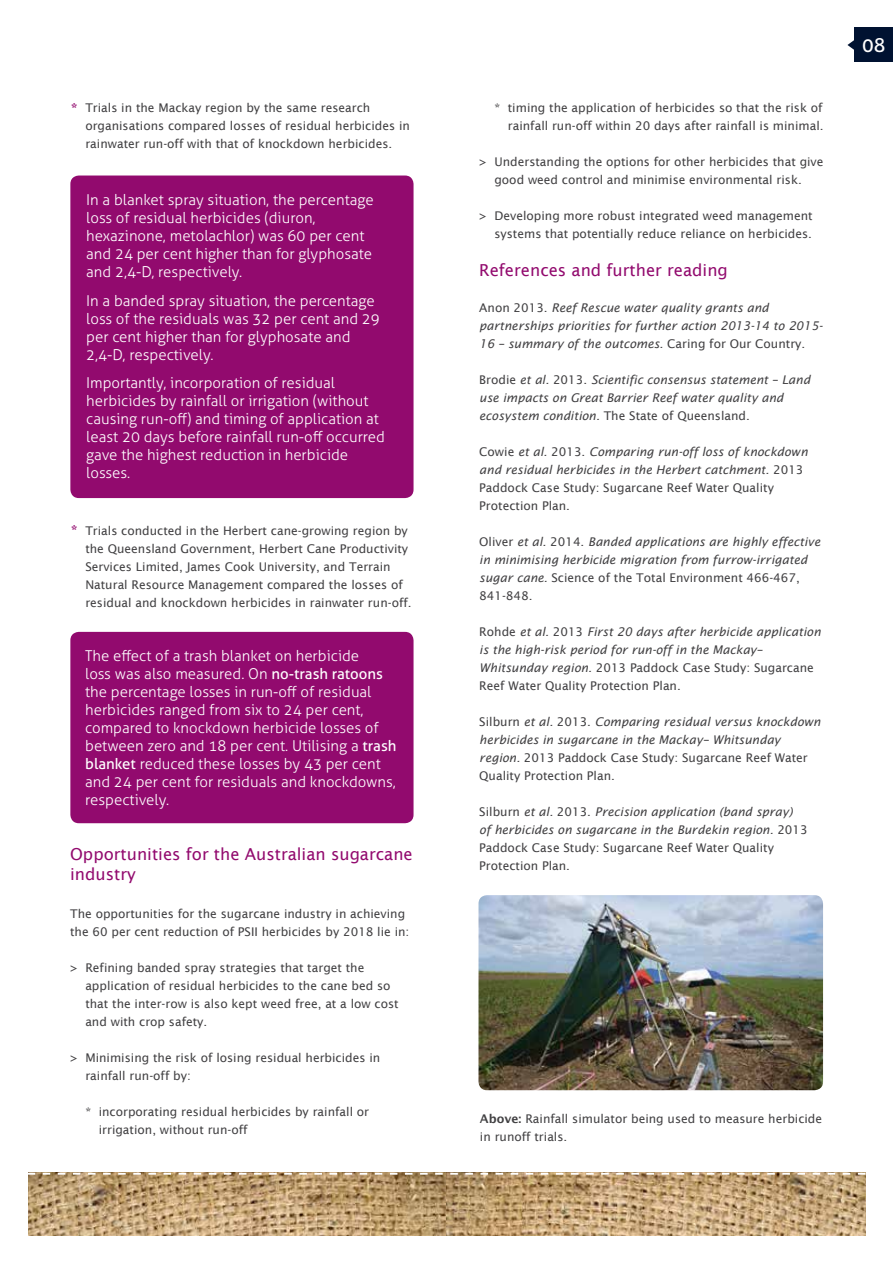
<style>
.page{position:relative;width:893px;height:1263px;background:#fff}
.page>*{position:absolute;margin:0;border:0;box-sizing:border-box;transform-origin:0 0}
.t1{font:19.5px "Aller";color:#fff}
.t2{font:16.5px/19.8px "Lucida Sans";color:#920a6e}
.t3{font:300 15px/18px "Aller";color:#fff}
.t4{font:600 13.5px "Lucida Sans";color:#920a6e}
.t5{font:12px/18px "Lucida Sans";color:#414042}
.t6{font:italic 12px/18px "Lucida Sans";color:#414042}
.s1{font-weight:400}
.s2{font-style:normal}
.s3{font-weight:600}
</style>
<div class="page">
<div style="left:70px;top:632px;width:344px;height:191px;background:#920a6e;border-radius:9px"></div>
<div style="left:70px;top:176px;width:344px;height:322px;background:#920a6e;border-radius:9px"></div>
<img style="left:478px;top:895px;width:345px;height:195px">
<svg style="left:847px;top:39px;width:8px;height:12px"></svg>
<div style="left:855px;top:28px;width:38px;height:34px;background:#001231"></div>
<img style="left:28px;top:1172px;width:837px;height:63px">
<svg style="left:28px;top:1173px;width:837px;height:2px"></svg>
<p class="t4" style="left:71px;top:101px;width:8px">*</p>
<p class="t5" style="left:85px;top:99px;width:326px">Trials in the Mackay region by the same research organisations compared losses of residual herbicides in rainwater run-off with that of knockdown herbicides.</p>
<p class="t3" style="left:86px;top:191px;width:289px">In a blanket spray situation, the percentage loss of residual herbicides (diuron, hexazinone, metolachlor) was 60 per cent and 24 per cent higher than for glyphosate and 2,4-D, respectively.</p>
<p class="t3" style="left:86px;top:291px;width:295px">In a banded spray situation, the percentage loss of the residuals was 32 per cent and 29 per cent higher than for glyphosate and 2,4-D, respectively.</p>
<p class="t3" style="left:86px;top:374px;width:300px">Importantly, incorporation of residual herbicides by rainfall or irrigation (without causing run-off) and timing of application at least 20 days before rainfall run-off occurred gave the highest reduction in herbicide losses.</p>
<p class="t4" style="left:71px;top:522px;width:8px">*</p>
<p class="t5" style="left:85px;top:521px;width:328px">Trials conducted in the Herbert cane-growing region by the Queensland Government, Herbert Cane Productivity Services Limited, James Cook University, and Terrain Natural Resource Management compared the losses of residual and knockdown herbicides in rainwater run-off.</p>
<p class="t3" style="left:85px;top:646px;width:313px">The effect of a trash blanket on herbicide<br>loss was also measured. On <span class="s1">no-trash ratoons </span>the percentage losses in run-off of residual herbicides ranged from six to 24 per cent, compared to knockdown herbicide losses of between zero and 18 per cent. Utilising a <span class="s1">trash blanket</span> reduced these losses by 43 per cent and 24 per cent for residuals and knockdowns, respectively.</p>
<h2 class="t2" style="left:70px;top:844px;width:344px">Opportunities for the Australian sugarcane industry</h2>
<p class="t5" style="left:70px;top:905px;width:341px">The opportunities for the sugarcane industry in achieving the 60 per cent reduction of PSII herbicides by 2018 lie in:</p>
<p class="t5" style="left:85px;top:959px;width:315px;text-indent:-15px">&gt; Refining banded spray strategies that target the application of residual herbicides to the cane bed so that the inter-row is also kept weed free, at a low cost and with crop safety.</p>
<p class="t5" style="left:85px;top:1049px;width:296px;text-indent:-15px">&gt; Minimising the risk of losing residual herbicides in rainfall run-off by:</p>
<p class="t5" style="left:99px;top:1103px;width:272px;text-indent:-13px">* incorporating residual herbicides by rainfall or irrigation, without run-off</p>
<p class="t5" style="left:494px;top:99px;width:331px;text-align:right">* timing the application of herbicides so that the risk of rainfall run-off within 20 days after rainfall is minimal.</p>
<p class="t5" style="left:479px;top:153px;width:346px;text-align:center">&gt; Understanding the options for other herbicides that give good weed control and minimise environmental risk.</p>
<p class="t5" style="left:479px;top:207px;width:335px;text-align:right">&gt; Developing more robust integrated weed management systems that potentially reduce reliance on herbicides.</p>
<h2 class="t2" style="left:479px;top:260px;width:250px">References and further reading</h2>
<p class="t6" style="left:479px;top:298px;width:345px"><span class="s2">Anon 2013.</span> Reef Rescue water quality grants and partnerships priorities for further action 2013-14 to 2015-<br>16 – summary of the outcomes. <span class="s2">Caring for Our Country.</span></p>
<p class="t6" style="left:479px;top:370px;width:333px"><span class="s2">Brodie</span> et al. <span class="s2">2013.</span> Scientific consensus statement – Land use impacts on Great Barrier Reef water quality and ecosystem condition. <span class="s2">The State of Queensland.</span></p>
<p class="t6" style="left:479px;top:442px;width:330px"><span class="s2">Cowie</span> et al. <span class="s2">2013.</span> Comparing run-off loss of knockdown and residual herbicides in the Herbert catchment. <span class="s2">2013<br>Paddock Case Study: Sugarcane Reef Water Quality Protection Plan.</span></p>
<p class="t6" style="left:479px;top:532px;width:343px"><span class="s2">Oliver</span> et al. <span class="s2">2014.</span> Banded applications are highly effective in minimising herbicide migration from furrow-irrigated sugar cane. <span class="s2">Science of the Total Environment 466-467, 841-848.</span></p>
<p class="t6" style="left:479px;top:622px;width:343px"><span class="s2">Rohde</span> et al. <span class="s2">2013</span> First 20 days after herbicide application is the high-risk period for run-off in the Mackay– Whitsunday region. <span class="s2">2013 Paddock Case Study: Sugarcane Reef Water Quality Protection Plan.</span></p>
<p class="t6" style="left:479px;top:712px;width:343px"><span class="s2">Silburn</span> et al. <span class="s2">2013.</span> Comparing residual versus knockdown herbicides in sugarcane in the Mackay– Whitsunday region. <span class="s2">2013 Paddock Case Study: Sugarcane Reef Water Quality Protection Plan.</span></p>
<p class="t6" style="left:479px;top:802px;width:330px"><span class="s2">Silburn</span> et al. <span class="s2">2013.</span> Precision application (band spray)<br>of herbicides on sugarcane in the Burdekin region. <span class="s2">2013<br>Paddock Case Study: Sugarcane Reef Water Quality Protection Plan.</span></p>
<h1 class="t1" style="left:862px;top:33px;width:25px">08</h1>
<p class="t5" style="left:480px;top:1110px;width:344px"><span class="s3">Above:</span> Rainfall simulator being used to measure herbicide in runoff trials.</p>
</div>
